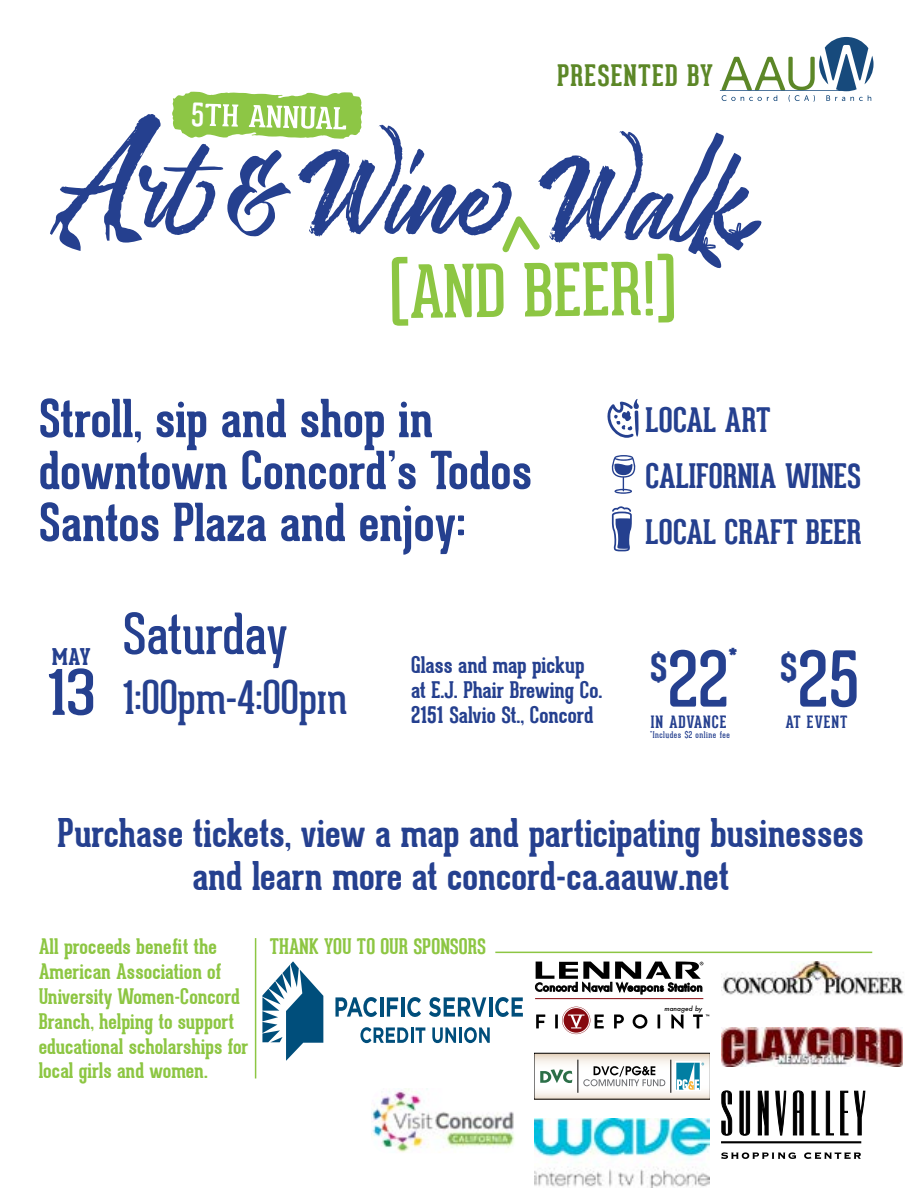
<style>
.page{position:relative;width:918px;height:1188px;background:#fff}
.page>*{position:absolute;margin:0;border:0;box-sizing:border-box;transform-origin:0 0}
.t1{font:75px "Geared Slab";color:#25408f}
.t2{font:61.2px "Geared Slab";color:#25408f;scale:1.18 1}
.t3{font:55.5px "Geared Slab";color:#25408f}
.t4{font:700 51.3px/51.9px "Geared Slab";color:#25408f}
.t5{font:45px "Geared Slab";color:#25408f}
.t6{font:700 38.7px/43.2px "Geared Slab";color:#25408f;text-align:center}
.t7{font:700 33px/55.8px "Geared Slab";color:#25408f}
.t8{font:700 28.95px "Geared Slab";letter-spacing:.04em;color:#5c8727}
.t9{font:800 22.65px "Geared Slab";color:#25408f}
.t10{font:700 22.35px/25px "Geared Slab";color:#25408f}
.t11{font:700 21px/24.9px "Geared Slab";color:#8dc643}
.t12{font:700 16.65px "Geared Slab";letter-spacing:.06em;color:#25408f}
.t13{font:500 10.95px "Futura";letter-spacing:.01em;color:#000}
.t14{font:9px "Geared Slab";letter-spacing:.06em;color:#25408f}
.t15{font:italic 500 6.6px "Futura";color:#000}
</style>
<div class="page">
<svg style="left:535px;top:1053px;width:174px;height:47px"></svg>
<hr style="left:671px;top:1060px;width:1px;height:33px;background:#000">
<hr style="left:578px;top:1060px;width:1px;height:33px;background:#000">
<hr style="left:495px;top:952px;width:377px;height:1px;background:#8dc643">
<hr style="left:255px;top:938px;width:1px;height:140px;background:#8dc643">
<svg style="left:612px;top:506px;width:20px;height:45px"></svg>
<svg style="left:607px;top:399px;width:32px;height:39px"></svg>
<svg style="left:611px;top:455px;width:25px;height:39px"></svg>
<svg style="left:262px;top:962px;width:61px;height:99px"></svg>
<svg style="left:335px;top:997px;width:42px;height:20px"></svg>
<hr style="left:380px;top:997px;width:3px;height:20px;background:#004e7b">
<svg style="left:387px;top:997px;width:11px;height:20px"></svg>
<hr style="left:401px;top:997px;width:3px;height:20px;background:#004e7b">
<svg style="left:407px;top:997px;width:14px;height:20px"></svg>
<svg style="left:429px;top:997px;width:57px;height:20px"></svg>
<hr style="left:489px;top:997px;width:3px;height:20px;background:#004e7b">
<svg style="left:495px;top:997px;width:28px;height:20px"></svg>
<svg style="left:360px;top:1027px;width:65px;height:16px"></svg>
<svg style="left:432px;top:1027px;width:24px;height:16px"></svg>
<hr style="left:459px;top:1027px;width:3px;height:16px;background:#004e7b">
<svg style="left:464px;top:1027px;width:26px;height:16px"></svg>
<svg style="left:536px;top:1015px;width:9px;height:13px"></svg>
<svg style="left:614px;top:1015px;width:10px;height:13px"></svg>
<svg style="left:633px;top:1014px;width:14px;height:15px"></svg>
<svg style="left:658px;top:1015px;width:2px;height:13px"></svg>
<svg style="left:671px;top:1014px;width:13px;height:15px"></svg>
<svg style="left:693px;top:1015px;width:16px;height:13px"></svg>
<svg style="left:555px;top:1007px;width:49px;height:27px"></svg>
<hr style="left:535px;top:998px;width:168px;height:1px;background:#86090f">
<svg style="left:535px;top:962px;width:168px;height:32px"></svg>
<hr style="left:721px;top:1141px;width:140px;height:2px;background:#000">
<svg style="left:721px;top:1091px;width:11px;height:45px"></svg>
<svg style="left:740px;top:1091px;width:10px;height:45px"></svg>
<svg style="left:758px;top:1091px;width:11px;height:44px"></svg>
<svg style="left:775px;top:1091px;width:11px;height:44px"></svg>
<svg style="left:793px;top:1091px;width:11px;height:44px"></svg>
<svg style="left:812px;top:1091px;width:7px;height:44px"></svg>
<svg style="left:826px;top:1091px;width:8px;height:44px"></svg>
<svg style="left:840px;top:1091px;width:8px;height:44px"></svg>
<svg style="left:854px;top:1091px;width:11px;height:44px"></svg>
<svg style="left:721px;top:1152px;width:75px;height:7px"></svg>
<svg style="left:804px;top:1152px;width:57px;height:7px"></svg>
<img style="left:371px;top:1088px;width:143px;height:64px">
<img style="left:721px;top:962px;width:183px;height:33px">
<img style="left:721px;top:1027px;width:182px;height:39px">
<img style="left:535px;top:1118px;width:174px;height:70px">
<svg style="left:50px;top:37px;width:824px;height:289px"></svg>
<h3 class="t8" style="left:557px;top:58px;width:157px">PRESENTED BY</h3>
<h3 class="t4" style="left:39px;top:393px;width:495px">Stroll, sip and shop in downtown Concord’s Todos<br>Santos Plaza and enjoy:</h3>
<h3 class="t7" style="left:646px;top:392px;width:95px">Local art<br>California</h3>
<h3 class="t7" style="left:646px;top:448px;width:179px;text-align:right">wines<br>Local craft beer</h3>
<p class="t9" style="left:52px;top:644px;width:41px">MAY</p>
<h2 class="t2" style="left:48px;top:656px;width:42px">13</h2>
<h3 class="t3" style="left:123px;top:601px;width:166px">Saturday</h3>
<h3 class="t5" style="left:123px;top:671px;width:226px">1:00pm-4:00pm</h3>
<p class="t10" style="left:411px;top:652px;width:193px">Glass and map pickup at E.J. Phair Brewing Co.<br>2151 Salvio St., Concord</p>
<h1 class="t1" style="left:650px;top:634px;width:89px"><sup>$</sup>22<sup>*</sup></h1>
<p class="t12" style="left:651px;top:711px;width:77px">IN ADVANCE</p>
<p class="t14" style="left:650px;top:730px;width:81px">*Includes $2 online fee</p>
<h1 class="t1" style="left:780px;top:634px;width:80px"><sup>$</sup>25</h1>
<p class="t12" style="left:786px;top:711px;width:63px">AT EVENT</p>
<h3 class="t6" style="left:58px;top:811px;width:808px">Purchase tickets, view a map and participating businesses and learn more at concord-ca.aauw.net</h3>
<p class="t11" style="left:39px;top:934px;width:211px">All proceeds benefit the<br>American Association of<br>University Women-Concord<br>Branch, helping to support educational scholarships for local girls and women.</p>
<p class="t11" style="left:270px;top:934px;width:208px">Thank you to our sp onsors</p>
<p class="t13" style="left:535px;top:980px;width:169px">Concord Naval Weapons Station</p>
<p class="t15" style="left:664px;top:1004px;width:39px">managed by</p>
</div>
